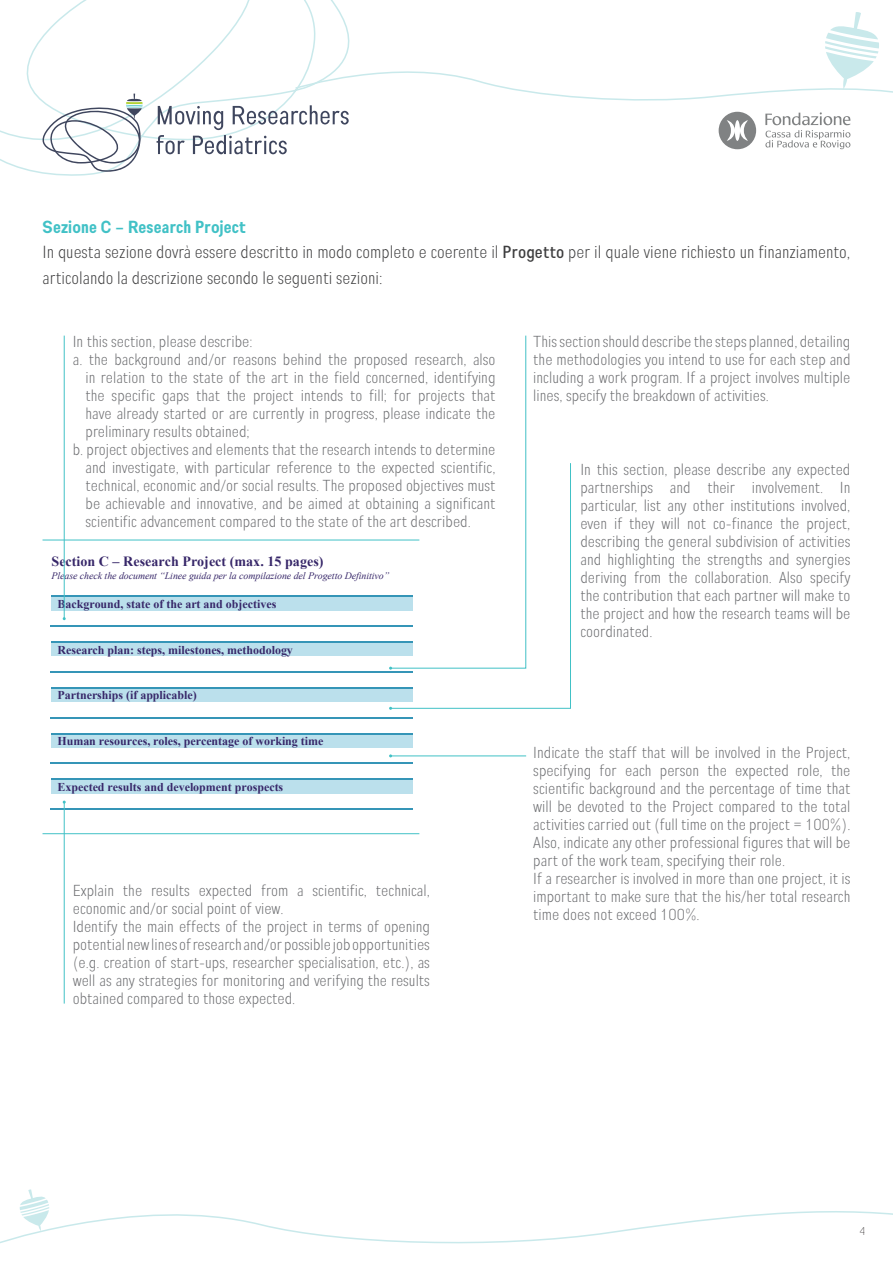
<style>
.page{position:relative;width:893px;height:1263px;background:#fff}
.page>*{position:absolute;margin:0;border:0;box-sizing:border-box;transform-origin:0 0}
.t1{font:300 16.5px/25.5px "Engula";color:#3e3e3f}
.t2{font:300 15px/18px "Engula";color:#6c6d70;text-align:justify}
.t3{font:700 14.1px "Times New Roman";color:#372769}
.t4{font:700 12px "Times New Roman";color:#372769}
.t5{font:200 10.5px "Engula";color:#231f20}
.t6{font:italic 9.9px "Times New Roman";letter-spacing:-.005em;color:#372769}
.s1{font-weight:800;color:#41c1c6}
.s2{font-weight:600}
</style>
<div class="page">
<svg style="left:0;top:0;width:340px;height:176px"></svg>
<svg style="left:0;top:1207px;width:893px;height:37px"></svg>
<svg style="left:157px;top:12px;width:736px;height:142px"></svg>
<svg style="left:42px;top:94px;width:101px;height:78px"></svg>
<svg style="left:20px;top:1189px;width:29px;height:42px"></svg>
<img style="left:50px;top:552px;width:363px;height:267px">
<div style="left:57px;top:597px;width:356px;height:13px;background:#bbe0ec"></div>
<hr style="left:51px;top:595px;width:362px;height:1px;background:#3595b7">
<hr style="left:51px;top:625px;width:362px;height:1px;background:#3595b7">
<div style="left:57px;top:643px;width:356px;height:13px;background:#bbe0ec"></div>
<hr style="left:51px;top:641px;width:362px;height:1px;background:#3595b7">
<hr style="left:51px;top:671px;width:362px;height:1px;background:#3595b7">
<div style="left:57px;top:688px;width:356px;height:14px;background:#bbe0ec"></div>
<hr style="left:51px;top:687px;width:362px;height:1px;background:#3595b7">
<hr style="left:51px;top:717px;width:362px;height:1px;background:#3595b7">
<div style="left:57px;top:734px;width:356px;height:14px;background:#bbe0ec"></div>
<hr style="left:51px;top:733px;width:362px;height:1px;background:#3595b7">
<hr style="left:51px;top:763px;width:362px;height:1px;background:#3595b7">
<div style="left:57px;top:780px;width:356px;height:14px;background:#bbe0ec"></div>
<hr style="left:51px;top:779px;width:362px;height:1px;background:#3595b7">
<hr style="left:51px;top:809px;width:362px;height:1px;background:#3595b7">
<hr style="left:43px;top:833px;width:376px;height:1px;background:#41c1c6">
<hr style="left:43px;top:540px;width:376px;height:1px;background:#41c1c6">
<hr style="left:64px;top:802px;width:1px;height:201px;background:#41c1c6">
<hr style="left:391px;top:755px;width:135px;height:1px;background:#41c1c6">
<hr style="left:64px;top:336px;width:1px;height:283px;background:#41c1c6">
<svg style="left:389px;top:462px;width:182px;height:248px"></svg>
<p class="t1" style="left:43px;top:213px;width:809px"><span class="s1">Sezione C – Research Project<br></span>In questa sezione dovrà essere descritto in modo completo e coerente il <span class="s2">Progetto</span> per il quale viene richiesto un finanziamento, articolando la descrizione secondo le seguenti sezioni:</p>
<p class="t2" style="left:73px;top:332px;width:181px">In this section, please describe:</p>
<p class="t2" style="left:73px;top:350px;width:424px">a. the background and/or reasons behind the proposed research, also</p>
<p class="t2" style="left:86px;top:368px;width:411px">in relation to the state of the art in the field concerned, identifying</p>
<p class="t2" style="left:86px;top:386px;width:411px">the specific gaps that the project intends to fill; for projects that</p>
<p class="t2" style="left:86px;top:404px;width:411px">have already started or are currently in progress, please indicate the</p>
<p class="t2" style="left:86px;top:422px;width:166px">preliminary results obtained;</p>
<p class="t2" style="left:73px;top:440px;width:424px">b. project objectives and elements that the research intends to determine</p>
<p class="t2" style="left:86px;top:458px;width:411px">and investigate, with particular reference to the expected scientific,</p>
<p class="t2" style="left:86px;top:476px;width:411px">technical, economic and/or social results. The proposed objectives must</p>
<p class="t2" style="left:86px;top:494px;width:411px">be achievable and innovative, and be aimed at obtaining a significant</p>
<p class="t2" style="left:86px;top:512px;width:387px">scientific advancement compared to the state of the art described.</p>
<p class="t3" style="left:51px;top:551px;width:273px">Section C – Research Project (max. 15 pages)</p>
<p class="t6" style="left:51px;top:568px;width:339px">Please check the document “Linee guida per la compilazione del Progetto Definitivo”</p>
<p class="t4" style="left:57px;top:595px;width:220px">Background, state of the art and objectives</p>
<p class="t4" style="left:57px;top:641px;width:237px">Research plan: steps, milestones, methodology</p>
<p class="t4" style="left:57px;top:687px;width:141px">Partnerships (if applicable)</p>
<p class="t4" style="left:57px;top:732px;width:268px">Human resources, roles, percentage of working time</p>
<p class="t4" style="left:57px;top:778px;width:227px">Expected results and development prospects</p>
<p class="t2" style="left:73px;top:881px;width:359px;text-align:left">Explain the results expected from a scientific, technical, economic and/or social point of view.<br>Identify the main effects of the project in terms of opening potential new lines of research and/or possible job opportunities (e.g. creation of start-ups, researcher specialisation, etc.), as well as any strategies for monitoring and verifying the results obtained compared to those expected.</p>
<p class="t2" style="left:533px;top:332px;width:319px">This section should describe the steps planned, detailing the methodologies you intend to use for each step and including a work program. If a project involves multiple lines, specify the breakdown of activities.</p>
<p class="t2" style="left:580px;top:460px;width:272px">In this section, please describe any expected partnerships and their involvement. In particular, list any other institutions involved, even if they will not co-finance the project, describing the general subdivision of activities and highlighting the strengths and synergies deriving from the collaboration. Also specify the contribution that each partner will make to the project and how the research teams will be coordinated.</p>
<p class="t2" style="left:533px;top:743px;width:319px;text-align:left">Indicate the staff that will be involved in the Project, specifying for each person the expected role, the scientific background and the percentage of time that will be devoted to the Project compared to the total activities carried out (full time on the project = 100%).<br>Also, indicate any other professional figures that will be part of the work team, specifying their role.<br>If a researcher is involved in more than one project, it is important to make sure that the his/her total research time does not exceed 100%.</p>
<p class="t5" style="left:859px;top:1225px;width:7px">4</p>
</div>
